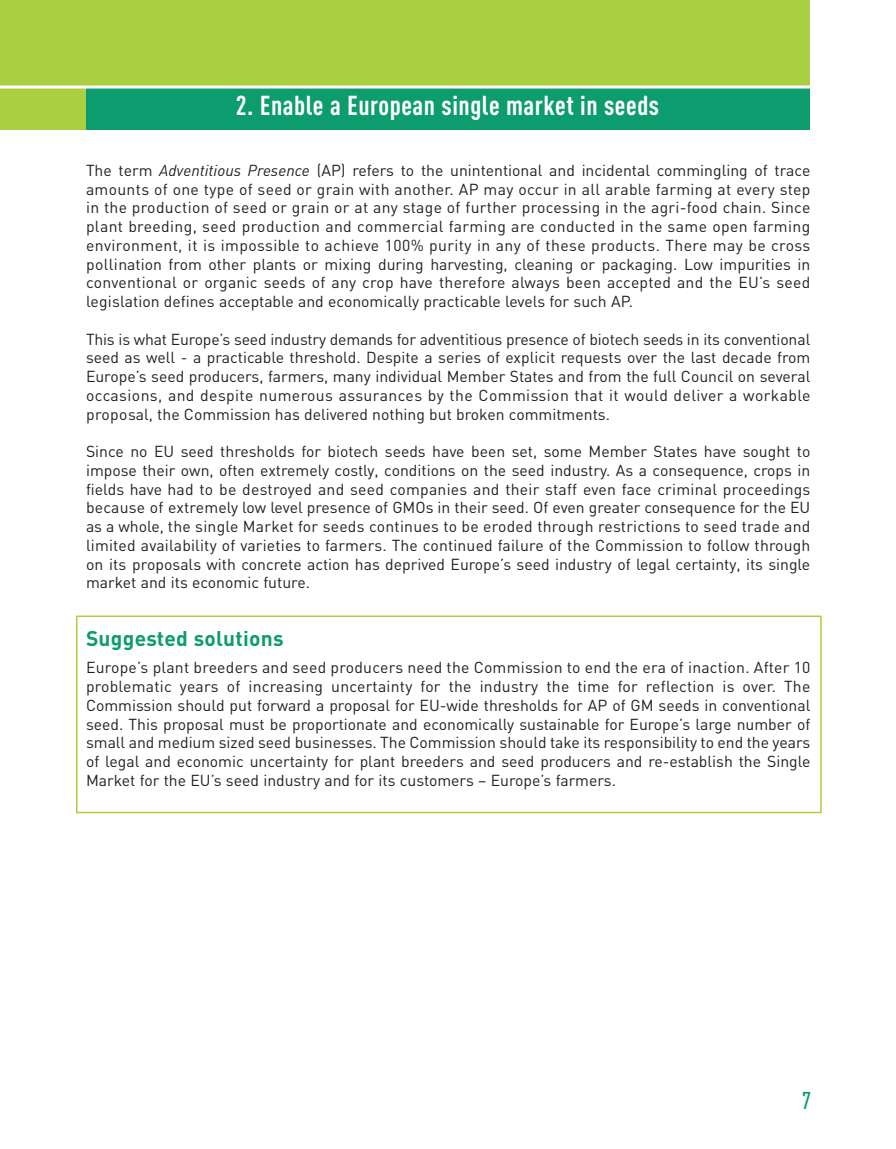
<style>
.page{position:relative;width:896px;height:1149px;background:#fff}
.page>*{position:absolute;margin:0;border:0;box-sizing:border-box;transform-origin:0 0}
.t1{font:700 27px "DIN Cond";letter-spacing:.02em;color:#fff}
.t2{font:500 24px "DIN Cond";color:#0d9c6e}
.t3{font:700 21px "DIN";letter-spacing:.01em;color:#0d9c6e}
.t4{font:15.75px/18.8px "DIN";color:#231f20;text-align:justify}
.s1{font-style:italic}
</style>
<div class="page">
<hr style="left:0;top:0;width:1px;height:130px;background:#aad042">
<div style="left:1px;top:0;width:808px;height:130px;background:#aad042"></div>
<div style="left:86px;top:87px;width:723px;height:43px;background:#0d9c6e"></div>
<hr style="left:0;top:85px;width:827px;height:3px;background:#fff">
<div style="left:76px;top:615px;width:745px;height:198px;border:2px solid #aad042"></div>
<h1 class="t1" style="left:236px;top:96px;width:425px">2. Enable a European single market in seeds</h1>
<p class="t4" style="left:86px;top:162px;width:726px">The term <span class="s1">Adventitious Presence</span> (AP) refers to the unintentional and incidental commingling of trace amounts of one type of seed or grain with another. AP may occur in all arable farming at every step in the production of seed or grain or at any stage of further processing in the agri-food chain. Since plant breeding, seed production and commercial farming are conducted in the same open farming environment, it is impossible to achieve 100% purity in any of these products. There may be cross pollination from other plants or mixing during harvesting, cleaning or packaging. Low impurities in conventional or organic seeds of any crop have therefore always been accepted and the EU’s seed legislation defines acceptable and economically practicable levels for such AP.</p>
<p class="t4" style="left:86px;top:331px;width:726px">This is what Europe’s seed industry demands for adventitious presence of biotech seeds in its conventional seed as well - a practicable threshold. Despite a series of explicit requests over the last decade from Europe’s seed producers, farmers, many individual Member States and from the full Council on several occasions, and despite numerous assurances by the Commission that it would deliver a workable proposal, the Commission has delivered nothing but broken commitments.</p>
<p class="t4" style="left:86px;top:443px;width:726px">Since no EU seed thresholds for biotech seeds have been set, some Member States have sought to impose their own, often extremely costly, conditions on the seed industry. As a consequence, crops in fields have had to be destroyed and seed companies and their staff even face criminal proceedings because of extremely low level presence of GMOs in their seed. Of even greater consequence for the EU as a whole, the single Market for seeds continues to be eroded through restrictions to seed trade and limited availability of varieties to farmers. The continued failure of the Commission to follow through on its proposals with concrete action has deprived Europe’s seed industry of legal certainty, its single market and its economic future.</p>
<h3 class="t3" style="left:86px;top:631px;width:199px">Suggested solutions</h3>
<p class="t4" style="left:86px;top:660px;width:726px">Europe’s plant breeders and seed producers need the Commission to end the era of inaction. After 10 problematic years of increasing uncertainty for the industry the time for reflection is over. The Commission should put forward a proposal for EU-wide thresholds for AP of GM seeds in conventional seed. This proposal must be proportionate and economically sustainable for Europe’s large number of small and medium sized seed businesses. The Commission should take its responsibility to end the years of legal and economic uncertainty for plant breeders and seed producers and re-establish the Single Market for the EU’s seed industry and for its customers – Europe’s farmers.</p>
<h2 class="t2" style="left:802px;top:1091px;width:11px">7</h2>
</div>
